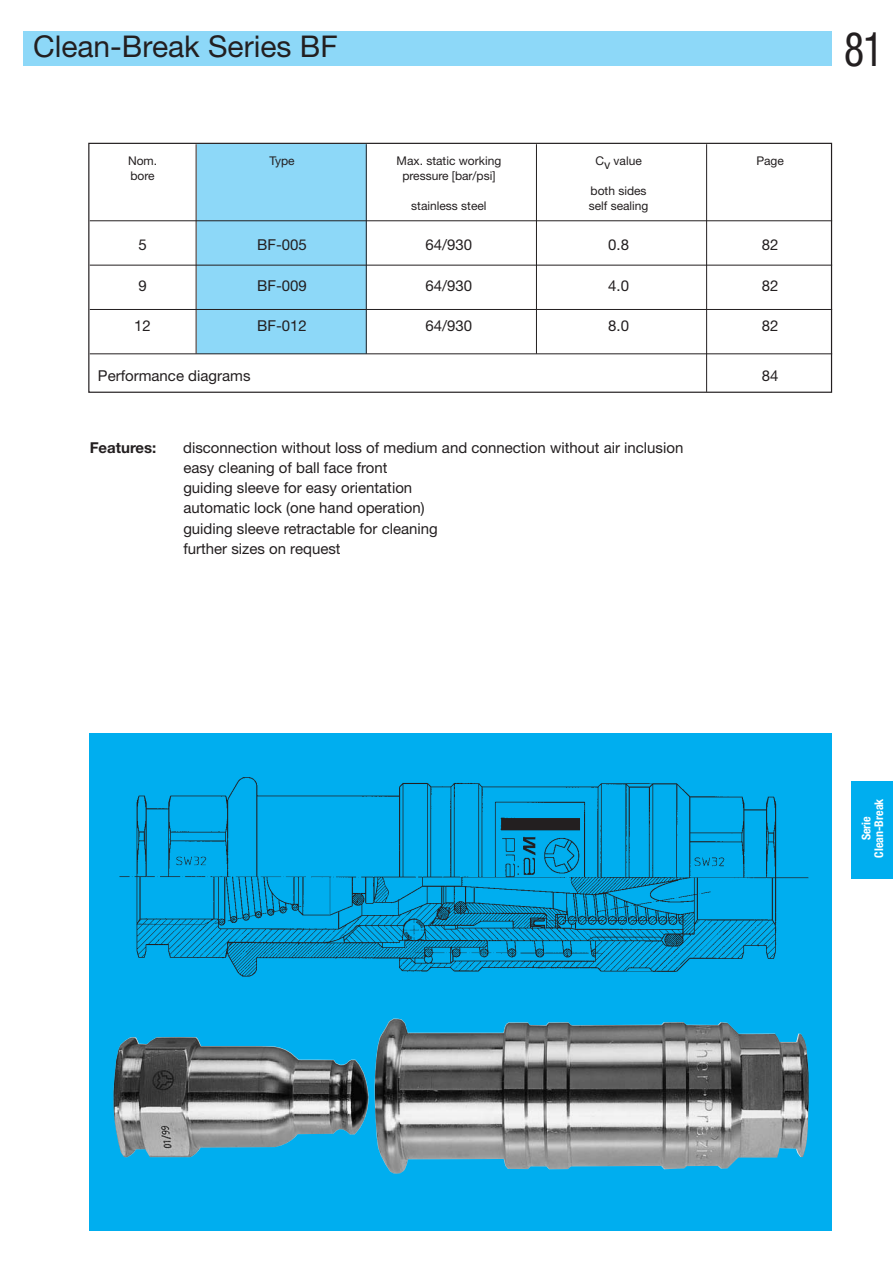
<style>
.page{position:relative;width:893px;height:1263px;background:#fff}
.page>*{position:absolute;margin:0;border:0;box-sizing:border-box;transform-origin:0 0}
.t1{font:condensed 47.55px "Helvetica Neue";color:#231f20;scale:.88 1}
.t2{font:30px "Helvetica Neue";color:#231f20}
.t3{font:15px/20.2px "Helvetica Neue";color:#231f20}
.t4{font:700 15px "Helvetica Neue";color:#231f20}
.t5{font:12px "Helvetica Neue";color:#231f20}
.t6{font:700 condensed 12px/12.8px "Helvetica Neue";color:#fff;text-align:center}
.s1{font-size:12.6px}
</style>
<div class="page">
<div style="left:197px;top:144px;width:169px;height:210px;background:#8dd8f8"></div>
<div style="left:88px;top:143px;width:744px;height:250px;border:1px solid #231f20"></div>
<hr style="left:90px;top:220px;width:742px;height:1px;background:#231f20">
<hr style="left:90px;top:265px;width:742px;height:1px;background:#231f20">
<hr style="left:90px;top:309px;width:742px;height:1px;background:#231f20">
<hr style="left:90px;top:353px;width:742px;height:1px;background:#231f20">
<hr style="left:196px;top:144px;width:1px;height:210px;background:#231f20">
<hr style="left:366px;top:144px;width:1px;height:210px;background:#231f20">
<hr style="left:536px;top:144px;width:1px;height:210px;background:#231f20">
<hr style="left:706px;top:144px;width:1px;height:248px;background:#231f20">
<div style="left:90px;top:733px;width:742px;height:498px;background:#00aeef"></div>
<img style="left:113px;top:1019px;width:695px;height:155px">
<img style="left:119px;top:777px;width:690px;height:200px">
<div style="left:24px;top:32px;width:808px;height:34px;background:#8dd8f8"></div>
<div style="left:851px;top:781px;width:41px;height:98px;background:#00aeef"></div>
<h2 class="t2" style="left:33px;top:36px;width:306px">Clean-Break Series BF</h2>
<p class="t5" style="left:128px;top:157px;width:31px">Nom.</p>
<p class="t5" style="left:269px;top:157px;width:27px">Type</p>
<p class="t5" style="left:396px;top:157px;width:106px">Max. static working</p>
<p class="t5" style="left:595px;top:157px;width:48px">C<span class="s1">v</span> value</p>
<p class="t5" style="left:756px;top:157px;width:29px">Page</p>
<p class="t5" style="left:130px;top:172px;width:26px">bore</p>
<p class="t5" style="left:402px;top:172px;width:95px">pressure [bar/psi]</p>
<p class="t5" style="left:590px;top:186px;width:58px">both sides</p>
<p class="t5" style="left:411px;top:201px;width:77px">stainless steel</p>
<p class="t5" style="left:588px;top:201px;width:61px">self sealing</p>
<p class="t3" style="left:138px;top:236px;width:10px">5</p>
<p class="t3" style="left:257px;top:236px;width:51px">BF-005</p>
<p class="t3" style="left:425px;top:236px;width:48px">64/930</p>
<p class="t3" style="left:608px;top:236px;width:22px">0.8</p>
<p class="t3" style="left:761px;top:236px;width:18px">82</p>
<p class="t3" style="left:138px;top:277px;width:10px">9</p>
<p class="t3" style="left:257px;top:277px;width:51px">BF-009</p>
<p class="t3" style="left:425px;top:277px;width:48px">64/930</p>
<p class="t3" style="left:608px;top:277px;width:22px">4.0</p>
<p class="t3" style="left:761px;top:277px;width:18px">82</p>
<p class="t3" style="left:134px;top:317px;width:18px">12</p>
<p class="t3" style="left:257px;top:317px;width:51px">BF-012</p>
<p class="t3" style="left:425px;top:317px;width:48px">64/930</p>
<p class="t3" style="left:608px;top:317px;width:22px">8.0</p>
<p class="t3" style="left:761px;top:317px;width:18px">82</p>
<p class="t3" style="left:98px;top:367px;width:154px">Performance diagrams</p>
<p class="t3" style="left:761px;top:367px;width:18px">84</p>
<p class="t4" style="left:90px;top:442px;width:68px">Features:</p>
<p class="t3" style="left:183px;top:439px;width:501px">disconnection without loss of medium and connection without air inclusion easy cleaning of ball face front<br>guiding sleeve for easy orientation<br>automatic lock (one hand operation)<br>guiding sleeve retractable for cleaning<br>further sizes on request</p>
<h1 class="t1" style="left:844px;top:32px;width:46px">81</h1>
<p class="t6" style="left:860px;top:858px;width:61px;rotate:-90deg">Serie<br>Clean-Break</p>
</div>
